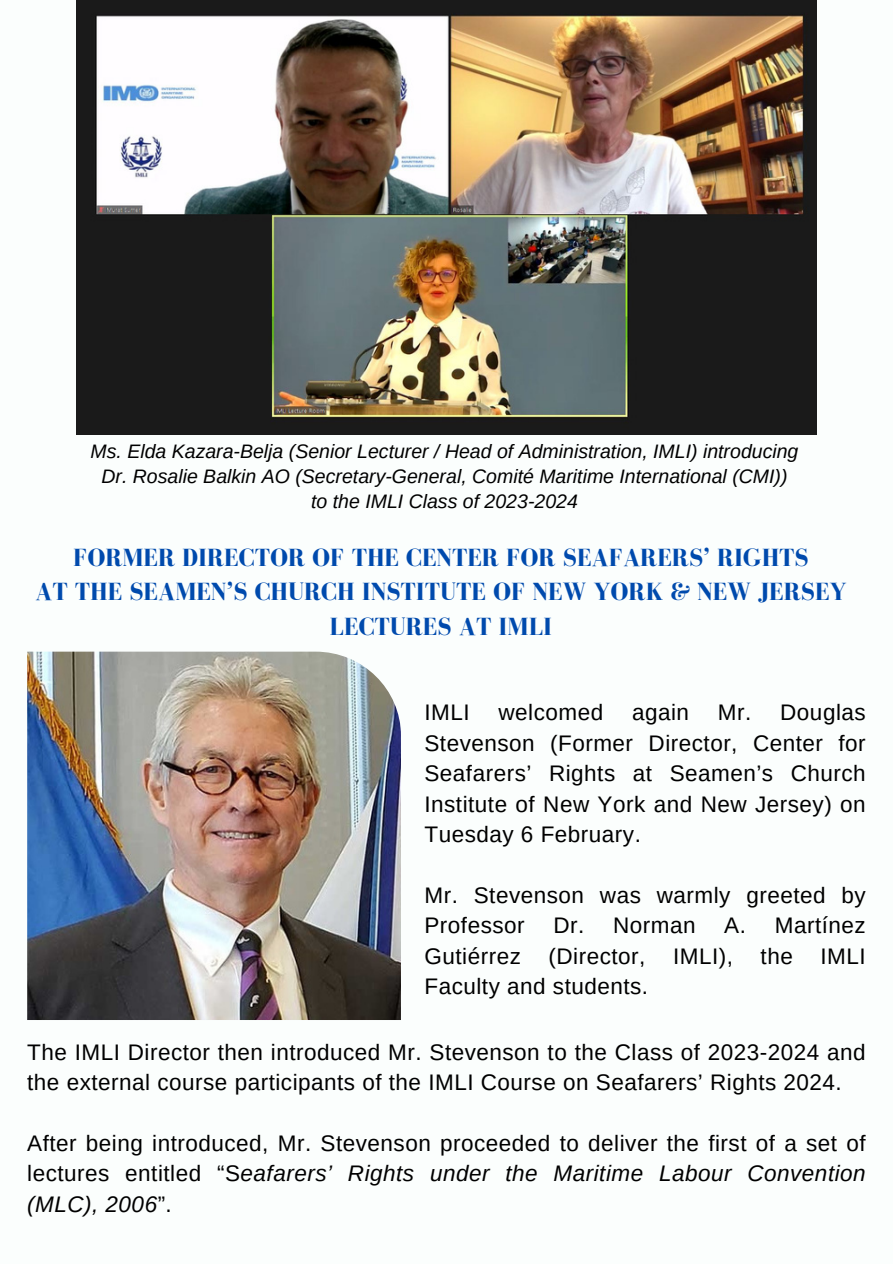
<style>
.page{position:relative;width:893px;height:1264px;background:#fff}
.page>*{position:absolute;margin:0;border:0;box-sizing:border-box;transform-origin:0 0}
.t1{font:700 25.5px/34.8px "Bodoni FLF";color:#004aad;text-align:center}
.t2{font:22.5px/30.3px "Arimo";letter-spacing:.02em;color:#000;text-align:justify}
.t3{font:italic 19.5px/24.8px "Arimo";color:#000;text-align:center}
.s1{font-style:italic}
</style>
<div class="page">
<div style="left:0;top:0;width:892px;height:1263px;background:#fbfefd"></div>
<img style="left:77px;top:0;width:739px;height:434px">
<img style="left:27px;top:651px;width:373px;height:369px">
<p class="t3" style="left:90px;top:439px;width:709px">Ms. Elda Kazara-Belja (Senior Lecturer / Head of Administration, IMLI) introducing<br>Dr. Rosalie Balkin AO (Secretary-General, Comité Maritime International (CMI))<br>to the IMLI Class of 2023-2024</p>
<p class="t1" style="left:35px;top:540px;width:812px">FORMER DIRECTOR OF THE CENTER FOR SEAFARERS’ RIGHTS<br>AT THE SEAMEN’S CHURCH INSTITUTE OF NEW YORK &amp; NEW JERSEY<br>LECTURES AT IMLI</p>
<p class="t2" style="left:424px;top:697px;width:443px;text-indent:293px">Mr. Douglas Stevenson (Former Director, Center for Seafarers’ Rights at Seamen’s Church Institute of New York and New Jersey) on Tuesday 6 February.</p>
<p class="t2" style="left:424px;top:880px;width:443px">Mr. Stevenson was warmly greeted by<br>Professor</p>
<p class="t2" style="left:424px;top:697px;width:47px">IMLI</p>
<p class="t2" style="left:498px;top:697px;width:106px">welcomed</p>
<p class="t2" style="left:632px;top:697px;width:58px">again</p>
<p class="t2" style="left:424px;top:910px;width:443px;text-indent:300px">A. Martínez Gutiérrez (Director, IMLI), the IMLI Faculty and students.</p>
<p class="t2" style="left:553px;top:910px;width:144px">Dr. Norman</p>
<p class="t2" style="left:27px;top:1037px;width:840px">The IMLI Director then introduced Mr. Stevenson to the Class of 2023-2024 and the external course participants of the IMLI Course on Seafarers’ Rights 2024.</p>
<p class="t2" style="left:27px;top:1128px;width:840px">After being introduced, Mr. Stevenson proceeded to deliver the first of a set of lectures entitled “S<span class="s1">eafarers’ Rights under the Maritime Labour Convention (MLC), 2006</span>”.</p>
</div>
